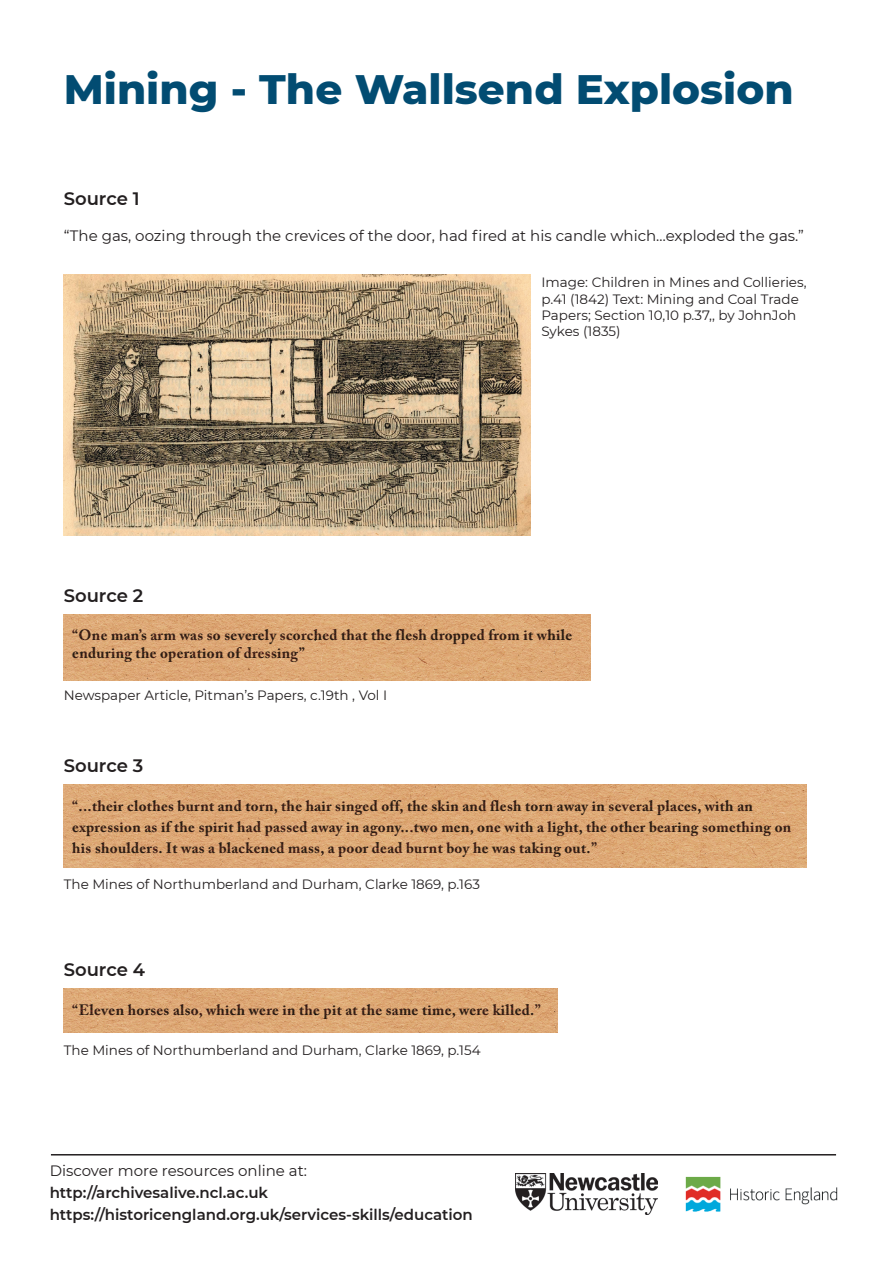
<style>
.page{position:relative;width:893px;height:1263px;background:#fff}
.page>*{position:absolute;margin:0;border:0;box-sizing:border-box;transform-origin:0 0}
.t1{font:800 42px "Montserrat";color:#024c72}
.t2{font:600 18px "Montserrat";color:#231f20}
.t3{font:700 15px/21px "Adobe Caslon Pro";letter-spacing:.02em;color:#231f20}
.t4{font:15px "Montserrat";color:#231f20}
.t5{font:600 15px/22.2px "Montserrat";color:#231f20}
.t6{font:13.5px/16.2px "Montserrat";color:#231f20}
</style>
<div class="page">
<hr style="left:51px;top:1154px;width:785px;height:1px;background:#231f20">
<img style="left:516px;top:1174px;width:141px;height:40px">
<img style="left:685px;top:1176px;width:153px;height:36px">
<img style="left:64px;top:274px;width:466px;height:262px">
<img style="left:64px;top:614px;width:526px;height:66px">
<img style="left:64px;top:784px;width:742px;height:83px">
<img style="left:64px;top:989px;width:493px;height:43px">
<h1 class="t1" style="left:64px;top:59px;width:731px">Mining - The Wallsend Explosion</h1>
<p class="t2" style="left:64px;top:186px;width:77px">Source 1</p>
<p class="t4" style="left:64px;top:226px;width:742px">“The gas, oozing through the crevices of the door, had fired at his candle which…exploded the gas.”</p>
<p class="t6" style="left:541px;top:274px;width:267px">Image: Children in Mines and Collieries, p.41 (1842) Text: Mining and Coal Trade Papers; Section 10,10 p.37,, by JohnJoh Sykes (1835)</p>
<p class="t2" style="left:64px;top:583px;width:81px">Source 2</p>
<p class="t3" style="left:72px;top:625px;width:501px;line-height:18px">“One man’s arm was so severely scorched that the flesh dropped from it while enduring the operation of dressing”</p>
<p class="t6" style="left:64px;top:687px;width:325px">Newspaper Article, Pitman’s Papers, c.19th , Vol I</p>
<p class="t2" style="left:64px;top:752px;width:81px">Source 3</p>
<p class="t3" style="left:72px;top:795px;width:721px">“...their clothes burnt and torn, the hair singed off, the skin and flesh torn away in several places, with an expression as if the spirit had passed away in agony...two men, one with a light, the other bearing something on his shoulders. It was a blackened mass, a poor dead burnt boy he was taking out.”</p>
<p class="t6" style="left:64px;top:876px;width:418px">The Mines of Northumberland and Durham, Clarke 1869, p.163</p>
<p class="t2" style="left:64px;top:956px;width:83px">Source 4</p>
<p class="t3" style="left:72px;top:999px;width:470px">“Eleven horses also, which were in the pit at the same time, were killed.”</p>
<p class="t6" style="left:64px;top:1042px;width:418px">The Mines of Northumberland and Durham, Clarke 1869, p.154</p>
<p class="t4" style="left:50px;top:1160px;width:259px">Discover more resources online at:</p>
<p class="t5" style="left:50px;top:1181px;width:425px">http://archivesalive.ncl.ac.uk https://historicengland.org.uk/services-skills/education</p>
</div>
